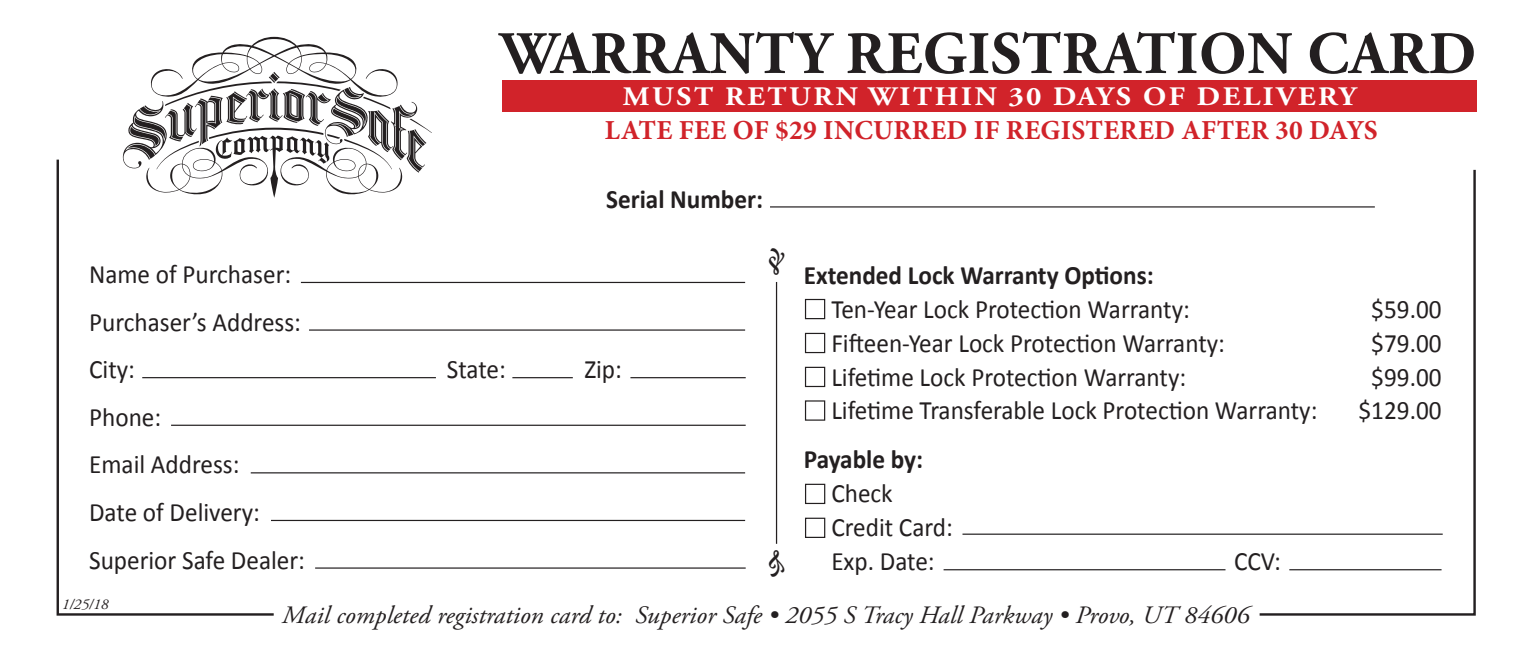
<style>
.page{position:relative;width:1529px;height:663px;background:#fff}
.page>*{position:absolute;margin:0;border:0;box-sizing:border-box;transform-origin:0 0}
.t1{font:700 60px "Adobe Garamond Pro";letter-spacing:.015em;color:#231f20}
.t2{font:700 27.5px "Minion Pro";letter-spacing:.01em;color:#d1232a}
.t3{font:700 26.75px "Adobe Garamond Pro";letter-spacing:.09em;color:#fff;scale:1.11 1}
.t4{font:26.5px/33.8px "Calibri";color:#231f20;scale:.95 1}
.t5{font:700 26.5px "Calibri";color:#231f20;scale:.95 1}
.t6{font:italic 25px "Adobe Garamond Pro";color:#231f20;scale:1.04 1}
.t7{font:italic 15px "Adobe Garamond Pro";color:#231f20;scale:1.04 1}
.s1{font-weight:700}
</style>
<div class="page">
<hr style="left:301px;top:282px;width:444px;height:1px;background:#231f20">
<hr style="left:171px;top:424px;width:574px;height:2px;background:#231f20">
<hr style="left:309px;top:329px;width:436px;height:2px;background:#231f20">
<hr style="left:142px;top:377px;width:294px;height:1px;background:#231f20">
<hr style="left:630px;top:377px;width:115px;height:1px;background:#231f20">
<hr style="left:512px;top:377px;width:61px;height:1px;background:#231f20">
<hr style="left:271px;top:520px;width:474px;height:1px;background:#231f20">
<hr style="left:315px;top:567px;width:430px;height:1px;background:#231f20">
<hr style="left:251px;top:472px;width:494px;height:1px;background:#231f20">
<hr style="left:770px;top:206px;width:604px;height:1px;background:#231f20">
<hr style="left:962px;top:533px;width:480px;height:2px;background:#231f20">
<hr style="left:943px;top:569px;width:282px;height:1px;background:#231f20">
<div style="left:805px;top:299px;width:20px;height:20px;border:1px solid #231f20"></div>
<div style="left:805px;top:484px;width:20px;height:20px;border:1px solid #231f20"></div>
<div style="left:805px;top:333px;width:20px;height:20px;border:1px solid #231f20"></div>
<div style="left:805px;top:517px;width:20px;height:21px;border:1px solid #231f20"></div>
<div style="left:805px;top:367px;width:20px;height:20px;border:1px solid #231f20"></div>
<div style="left:805px;top:400px;width:20px;height:21px;border:1px solid #231f20"></div>
<svg style="left:56px;top:157px;width:220px;height:459px"></svg>
<svg style="left:1257px;top:169px;width:219px;height:447px"></svg>
<hr style="left:776px;top:282px;width:1px;height:262px;background:#231f20">
<div style="left:502px;top:81px;width:974px;height:31px;background:#d1232a"></div>
<svg style="left:123px;top:37px;width:309px;height:161px"></svg>
<p class="t1" style="left:500px;top:19px;width:977px">WARRANTY REGISTRATION CARD</p>
<p class="t3" style="left:623px;top:81px;width:662px">MUST RETURN WITHIN 30 DAYS OF DELIVERY</p>
<p class="t2" style="left:605px;top:111px;width:774px">LATE FEE OF $29 INCURRED IF REGISTERED AFTER 30 DAYS</p>
<p class="t5" style="left:606px;top:182px;width:167px">Serial Number:</p>
<p class="t4" style="left:89px;top:258px;width:214px">Name of Purchaser:</p>
<p class="t4" style="left:89px;top:305px;width:224px">Purchaser’s Address:</p>
<p class="t4" style="left:89px;top:353px;width:50px">City:</p>
<p class="t4" style="left:447px;top:353px;width:64px">State:</p>
<p class="t4" style="left:584px;top:353px;width:41px">Zip:</p>
<p class="t4" style="left:89px;top:400px;width:77px">Phone:</p>
<p class="t4" style="left:89px;top:448px;width:160px">Email Address:</p>
<p class="t4" style="left:89px;top:495px;width:181px">Date of Delivery:</p>
<p class="t4" style="left:89px;top:543px;width:229px">Superior Safe Dealer:</p>
<p class="t4" style="left:831px;top:259px;width:379px;text-indent:-28px"><span class="s1">Extended Lock Warranty Options:<br></span>Ten-Year Lock Protection Warranty:</p>
<p class="t4" style="left:1371px;top:292px;width:75px">$59.00</p>
<p class="t4" style="left:831px;top:326px;width:416px">Fifteen-Year Lock Protection Warranty:</p>
<p class="t4" style="left:1371px;top:326px;width:75px">$79.00</p>
<p class="t4" style="left:831px;top:360px;width:375px">Lifetime Lock Protection Warranty:</p>
<p class="t4" style="left:1371px;top:360px;width:75px">$99.00</p>
<p class="t4" style="left:831px;top:394px;width:513px">Lifetime Transferable Lock Protection Warranty:</p>
<p class="t4" style="left:1358px;top:394px;width:89px">$129.00</p>
<p class="t5" style="left:803px;top:442px;width:127px">Payable by:</p>
<p class="t4" style="left:831px;top:476px;width:66px">Check</p>
<p class="t4" style="left:831px;top:510px;width:129px">Credit Card:</p>
<p class="t4" style="left:831px;top:544px;width:110px">Exp. Date:</p>
<p class="t4" style="left:1233px;top:544px;width:51px">CCV:</p>
<p class="t7" style="left:62px;top:595px;width:46px">1/25/18</p>
<p class="t6" style="left:282px;top:600px;width:931px">Mail completed registration card to: Superior Safe • 2055 S Tracy Hall Parkway • Provo, UT 84606</p>
</div>
